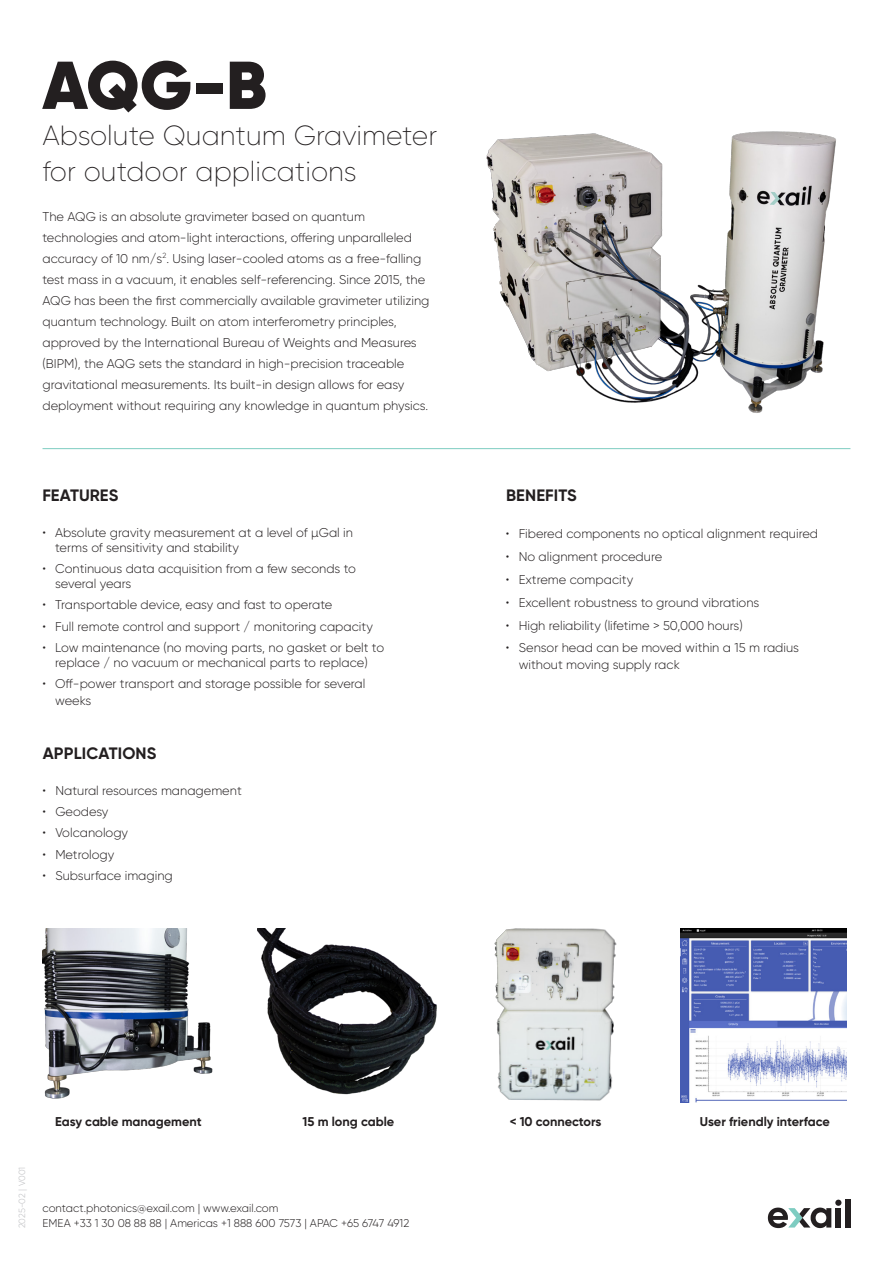
<style>
.page{position:relative;width:893px;height:1263px;background:#fff}
.page>*{position:absolute;margin:0;border:0;box-sizing:border-box;transform-origin:0 0}
.t1{font:900 67.5px "Gilroy";color:#231f20}
.t2{font:200 27.75px "Gilroy";color:#231f20}
.t3{font:700 16.5px "Gilroy";letter-spacing:.01em;color:#231f20}
.t4{font:300 12.75px/21px "Gilroy";color:#231f20}
.t5{font:700 12.75px "Gilroy";color:#231f20}
.t6{font:300 11.25px "Gilroy";color:#231f20}
.t7{font:300 9px "Gilroy";letter-spacing:-.01em;color:#bcbdc0}
</style>
<div class="page">
<hr style="left:43px;top:448px;width:807px;height:1px;background:#7eccc1">
<div style="left:845px;top:1199px;width:5px;height:28px;background:#231f20"></div>
<svg style="left:768px;top:1199px;width:73px;height:29px"></svg>
<img style="left:681px;top:928px;width:166px;height:174px">
<img style="left:43px;top:928px;width:170px;height:171px">
<img style="left:258px;top:928px;width:179px;height:167px">
<img style="left:494px;top:928px;width:123px;height:173px">
<img style="left:486px;top:131px;width:350px;height:282px">
<p class="t1" style="left:43px;top:42px;width:226px">AQG-B</p>
<p class="t2" style="left:43px;top:118px;width:396px">Absolute Quantum Gravimeter</p>
<p class="t2" style="left:43px;top:154px;width:316px">for outdoor applications</p>
<p class="t4" style="left:43px;top:205px;width:388px">The AQG is an absolute gravimeter based on quantum technologies and atom-light interactions, offering unparalleled accuracy of 10 nm/s<sup>2</sup>. Using laser-cooled atoms as a free-falling test mass in a vacuum, it enables self-referencing. Since 2015, the AQG has been the first commercially available gravimeter utilizing quantum technology. Built on atom interferometry principles, approved by the International Bureau of Weights and Measures (BIPM), the AQG sets the standard in high-precision traceable gravitational measurements. Its built-in design allows for easy deployment without requiring any knowledge in quantum physics.</p>
<p class="t3" style="left:42px;top:484px;width:77px">FEATURES</p>
<p class="t4" style="left:55px;top:524px;width:299px;line-height:15px;text-indent:-13px">• Absolute gravity measurement at a level of µGal in terms of sensitivity and stability</p>
<p class="t4" style="left:55px;top:561px;width:302px;line-height:15px;text-indent:-13px">• Continuous data acquisition from a few seconds to several years</p>
<p class="t4" style="left:42px;top:594px;width:291px">• Transportable device, easy and fast to operate</p>
<p class="t4" style="left:42px;top:615px;width:332px">• Full remote control and support / monitoring capacity</p>
<p class="t4" style="left:42px;top:640px;width:343px;line-height:15px;text-align:center">• Low maintenance (no moving parts, no gasket or belt to replace / no vacuum or mechanical parts to replace)</p>
<p class="t4" style="left:55px;top:675px;width:312px;line-height:16.5px;text-indent:-13px">• Off-power transport and storage possible for several weeks</p>
<p class="t3" style="left:43px;top:742px;width:115px">APPLICATIONS</p>
<p class="t4" style="left:43px;top:779px;width:201px">• Natural resources management</p>
<p class="t4" style="left:43px;top:801px;width:67px">• Geodesy</p>
<p class="t4" style="left:43px;top:822px;width:87px">• Volcanology</p>
<p class="t4" style="left:43px;top:843px;width:73px">• Metrology</p>
<p class="t4" style="left:43px;top:865px;width:132px">• Subsurface imaging</p>
<p class="t3" style="left:506px;top:484px;width:72px">BENEFITS</p>
<p class="t4" style="left:506px;top:523px;width:314px">• Fibered components no optical alignment required</p>
<p class="t4" style="left:506px;top:546px;width:158px">• No alignment procedure</p>
<p class="t4" style="left:506px;top:569px;width:129px">• Extreme compacity</p>
<p class="t4" style="left:506px;top:591px;width:255px">• Excellent robustness to ground vibrations</p>
<p class="t4" style="left:506px;top:614px;width:238px">• High reliability (lifetime &gt; 50,000 hours)</p>
<p class="t4" style="left:519px;top:639px;width:282px;line-height:16.5px;text-indent:-13px">• Sensor head can be moved within a 15 m radius without moving supply rack</p>
<p class="t7" style="left:17px;top:1228px;width:63px;rotate:-90deg">2025-02 | V001</p>
<p class="t5" style="left:55px;top:1113px;width:148px">Easy cable management</p>
<p class="t5" style="left:303px;top:1113px;width:93px">15 m long cable</p>
<p class="t5" style="left:510px;top:1113px;width:93px">&lt; 10 connectors</p>
<p class="t5" style="left:700px;top:1113px;width:131px">User friendly interface</p>
<p class="t6" style="left:43px;top:1201px;width:237px">contact.photonics@exail.com | www.exail.com</p>
<p class="t6" style="left:43px;top:1216px;width:368px">EMEA +33 1 30 08 88 88 | Americas +1 888 600 7573 | APAC +65 6747 4912</p>
</div>
